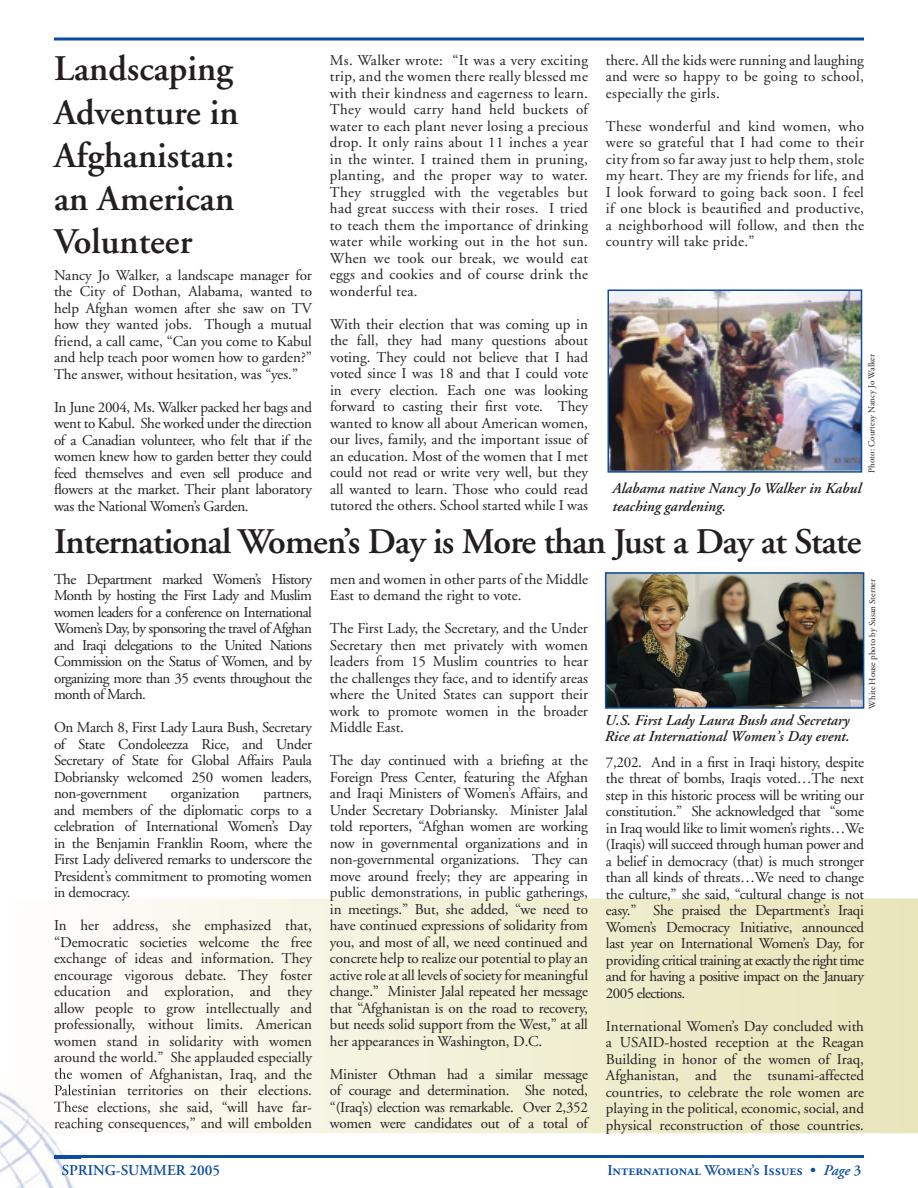
<style>
.page{position:relative;width:918px;height:1188px;background:#fff}
.page>*{position:absolute;margin:0;border:0;box-sizing:border-box;transform-origin:0 0}
.t1{font:600 36px/43.2px "Adobe Garamond";letter-spacing:-.005em;color:#231f20}
.t2{font:15px/16.5px "Adobe Garamond";color:#231f20;text-align:justify}
.t3{font:italic 600 15px/18px "Adobe Garamond";color:#231f20}
.t4{font:600 15px "Adobe Garamond Pro";color:#0d4da1}
.t5{font:600 15px "Adobe Garamond";color:#0d4da1}
.t6{font:15px "Adobe Garamond";letter-spacing:-.02em;color:#231f20}
.t7{font:9px "Adobe Garamond";color:#231f20}
.s1{font-family:"Adobe Garamond";font-style:italic}
.s2{font-family:"Adobe Garamond"}
</style>
<div class="page">
<svg style="left:119px;top:899px;width:799px;height:234px;background:#f1efd5"></svg>
<hr style="left:54px;top:1155px;width:810px;height:3px;background:#0d4da1">
<img style="left:611px;top:292px;width:248px;height:178px">
<div style="left:608px;top:289px;width:254px;height:184px;border:2px solid #0d4da1"></div>
<img style="left:608px;top:575px;width:253px;height:131px">
<div style="left:605px;top:572px;width:259px;height:137px;border:2px solid #0d4da1"></div>
<img style="left:0;top:1133px;width:81px;height:55px">
<img style="left:0;top:1091px;width:81px;height:42px">
<img style="left:62px;top:1165px;width:19px;height:11px">
<img style="left:54px;top:1155px;width:27px;height:3px">
<img style="left:54px;top:1068px;width:27px;height:27px">
<img style="left:55px;top:1084px;width:26px;height:11px">
<img style="left:54px;top:1101px;width:27px;height:13px">
<img style="left:55px;top:1117px;width:26px;height:15px">
<hr style="left:54px;top:38px;width:810px;height:2px;background:#0d4da1">
<p class="t2" style="left:330px;top:52px;width:260px">Ms. Walker wrote: “It was a very exciting trip, and the women there really blessed me with their kindness and eagerness to learn.<br>They would carry hand held buckets of water to each plant never losing a precious drop. It only rains about 11 inches a year in the winter. I trained them in pruning, planting, and the proper way to water.<br>They struggled with the vegetables but had great success with their roses. I tried to teach them the importance of drinking water while working out in the hot sun.<br>When we took our break, we would eat eggs and cookies and of course drink the wonderful tea.</p>
<p class="t2" style="left:330px;top:316px;width:260px">With their election that was coming up in the fall, they had many questions about voting. They could not believe that I had voted since I was 18 and that I could vote in every election. Each one was looking forward to casting their first vote. They wanted to know all about American women, our lives, family, and the important issue of an education. Most of the women that I met could not read or write very well, but they all wanted to learn. Those who could read tutored the others. School started while I was</p>
<p class="t2" style="left:606px;top:52px;width:260px">there. All the kids were running and laughing and were so happy to be going to school, especially the girls.</p>
<p class="t2" style="left:606px;top:118px;width:260px">These wonderful and kind women, who were so grateful that I had come to their city from so far away just to help them, stole my heart. They are my friends for life, and I look forward to going back soon. I feel if one block is beautified and productive, a neighborhood will follow, and then the country will take pride.”</p>
<h1 class="t1" style="left:54px;top:48px;width:186px">Landscaping<br>Adventure in<br>Afghanistan: an American<br>Volunteer</h1>
<p class="t2" style="left:54px;top:267px;width:260px">Nancy Jo Walker, a landscape manager for the City of Dothan, Alabama, wanted to help Afghan women after she saw on TV how they wanted jobs. Though a mutual friend, a call came, “Can you come to Kabul and help teach poor women how to garden?” The answer, without hesitation, was “yes.”</p>
<p class="t2" style="left:54px;top:399px;width:260px">In June 2004, Ms. Walker packed her bags and went to Kabul. She worked under the direction of a Canadian volunteer, who felt that if the women knew how to garden better they could feed themselves and even sell produce and flowers at the market. Their plant laboratory was the National Women’s Garden.</p>
<p class="t7" style="left:867px;top:472px;width:120px;rotate:-90deg">Photo: Courtesy Nancy Jo Walker</p>
<p class="t3" style="left:613px;top:480px;width:250px">Alabama native Nancy Jo Walker in Kabul teaching gardening.</p>
<h1 class="t1" style="left:54px;top:520px;width:809px">International Women’s Day is More than Just a Day at State</h1>
<p class="t2" style="left:54px;top:571px;width:260px">The Department marked Women’s History Month by hosting the First Lady and Muslim women leaders for a conference on International Women’s Day, by sponsoring the travel of Afghan and Iraqi delegations to the United Nations Commission on the Status of Women, and by organizing more than 35 events throughout the month of March.</p>
<p class="t2" style="left:54px;top:720px;width:260px">On March 8, First Lady Laura Bush, Secretary of State Condoleezza Rice, and Under Secretary of State for Global Affairs Paula Dobriansky welcomed 250 women leaders, non-government</p>
<p class="t2" style="left:330px;top:571px;width:259px">men and women in other parts of the Middle<br>East to demand the right to vote.</p>
<p class="t2" style="left:330px;top:621px;width:260px">The First Lady, the Secretary, and the Under Secretary then met privately with women leaders from 15 Muslim countries to hear the challenges they face, and to identify areas where the United States can support their work to promote women in the broader Middle East.</p>
<p class="t2" style="left:330px;top:753px;width:260px">The day continued with a briefing at the Foreign Press Center, featuring the Afghan and Iraqi Ministers of Women’s Affairs, and Under Secretary Dobriansky. Minister Jalal told reporters, “Afghan women are working now in governmental organizations and in non-governmental organizations. They can move around freely; they are appearing in public demonstrations, in public gatherings, in meetings.” But, she added, “we need to have continued expressions of solidarity from you, and most of all, we need continued and concrete help to realize our potential to play an active role at all levels of society for meaningful change.” Minister Jalal repeated her message that “Afghanistan is on the road to recovery, but needs solid support from the West,” at all her appearances in Washington, D.C.</p>
<p class="t2" style="left:330px;top:1066px;width:260px">Minister Othman had a similar message of courage and determination. She noted, “(Iraq’s) election was remarkable. Over 2,352 women were candidates out of a total of</p>
<p class="t7" style="left:868px;top:709px;width:131px;rotate:-90deg">White House photo by Susan Sterner</p>
<p class="t3" style="left:605px;top:712px;width:246px;line-height:16.5px">U.S. First Lady Laura Bush and Secretary<br>Rice at International Women’s Day event.</p>
<p class="t2" style="left:606px;top:754px;width:260px">7,202. And in a first in Iraqi history, despite the threat of bombs, Iraqis voted…The next step in this historic process will be writing our constitution.” She acknowledged that “some in Iraq would like to limit women’s rights…We (Iraqis) will succeed through human power and a belief in democracy (that) is much stronger than all kinds of threats…We need to change the culture,” she said, “cultural change is not easy.” She praised the Department’s Iraqi Women’s Democracy Initiative, announced last year on International Women’s Day, for providing critical training at exactly the right time and for having a positive impact on the January 2005 elections.</p>
<p class="t2" style="left:606px;top:1018px;width:260px">International Women’s Day concluded with a USAID-hosted reception at the Reagan Building in honor of the women of Iraq, Afghanistan, and the tsunami-affected countries, to celebrate the role women are playing in the political, economic, social, and physical reconstruction of those countries.</p>
<p class="t6" style="left:171px;top:785px;width:70px">organization</p>
<p class="t2" style="left:54px;top:786px;width:260px;text-indent:210px">partners, and members of the diplomatic corps to a celebration of International Women’s Day in the Benjamin Franklin Room, where the First Lady delivered remarks to underscore the President’s commitment to promoting women in democracy.</p>
<p class="t2" style="left:54px;top:918px;width:260px">In her address, she emphasized that, “Democratic societies welcome the free exchange of ideas and information. They encourage vigorous debate. They foster education and exploration, and they allow people to grow intellectually and professionally, without limits. American women stand in solidarity with women around the world.” She applauded especially the women of Afghanistan, Iraq, and the Palestinian territories on their elections.<br>These elections, she said, “will have far&shy;reaching consequences,” and will embolden</p>
<p class="t5" style="left:62px;top:1162px;width:160px">SPRING-SUMMER 2005</p>
<p class="t4" style="left:608px;top:1162px;width:256px">INTERNATIONAL WOMEN’S ISSUES • <span class="s1">Page</span> <span class="s2">3</span></p>
</div>
